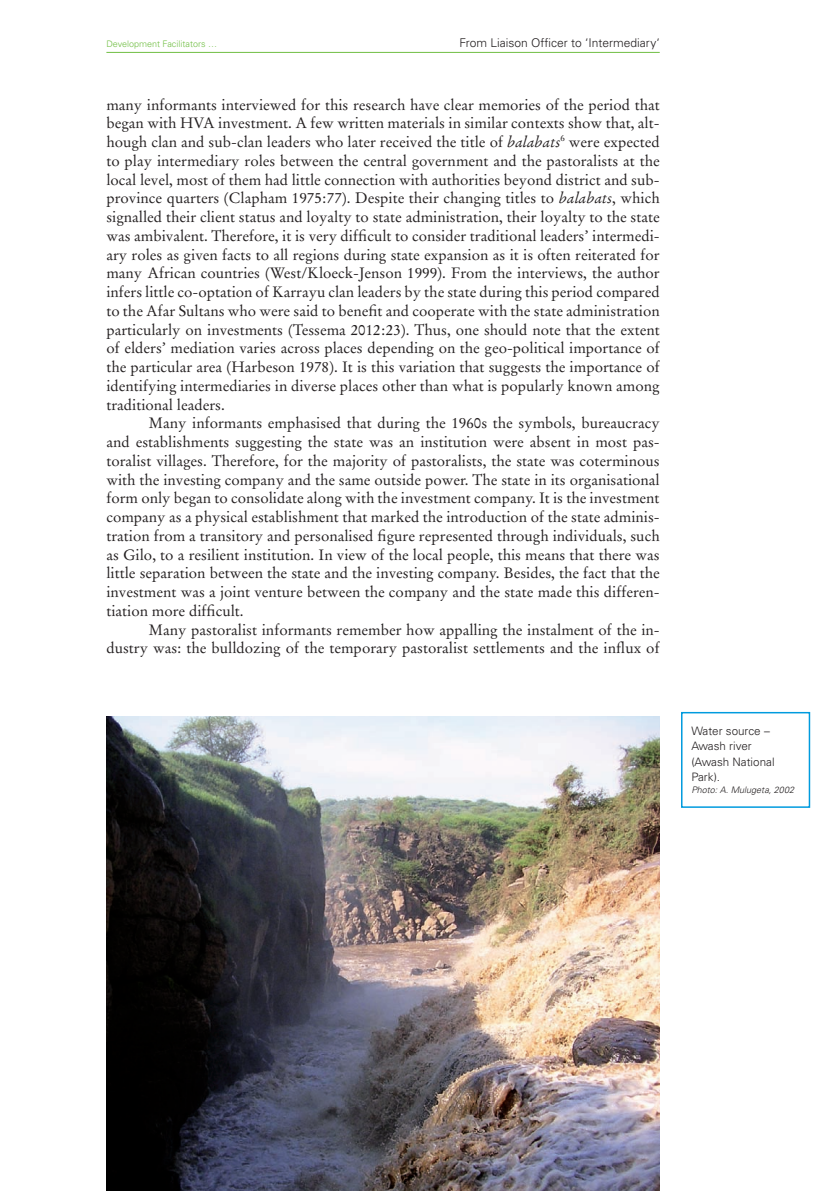
<style>
.page{position:relative;width:830px;height:1191px;background:#fff}
.page>*{position:absolute;margin:0;border:0;box-sizing:border-box;transform-origin:0 0}
.t1{font:15px/18.8px "Stempel Garamond";color:#231f20;text-align:justify}
.t2{font:300 12px "Univers";color:#231f20}
.t3{font:300 11.7px/15.5px "Univers";color:#231f20}
.t4{font:300 9px "Univers";color:#71bf44}
.t5{font:italic 300 9px "Univers";color:#231f20}
.s1{font-style:italic}
</style>
<div class="page">
<hr style="left:106px;top:52px;width:553px;height:1px;background:#71bf44">
<img style="left:106px;top:716px;width:553px;height:475px">
<div style="left:680px;top:712px;width:129px;height:96px;border:2px solid #009bde"></div>
<p class="t4" style="left:106px;top:38px;width:112px">Development Facilitators …</p>
<p class="t2" style="left:459px;top:35px;width:201px">From Liaison Officer to ‘Intermediary‘</p>
<p class="t1" style="left:106px;top:95px;width:554px">many informants interviewed for this research have clear memories of the period that began with HVA investment. A few written materials in similar contexts show that, alt&shy;hough clan and sub-clan leaders who later received the title of <span class="s1">balabats</span><sup>6</sup> were expected to play intermediary roles between the central government and the pastoralists at the local level, most of them had little connection with authorities beyond district and sub&shy;province quarters (Clapham 1975:77). Despite their changing titles to <span class="s1">balabats</span>, which signalled their client status and loyalty to state administration, their loyalty to the state was ambivalent. Therefore, it is very difficult to consider traditional leaders’ intermedi&shy;ary roles as given facts to all regions during state expansion as it is often reiterated for many African countries (West/Kloeck-Jenson 1999). From the interviews, the author infers little co-optation of Karrayu clan leaders by the state during this period compared to the Afar Sultans who were said to benefit and cooperate with the state administration particularly on investments (Tessema 2012:23). Thus, one should note that the extent of elders’ mediation varies across places depending on the geo-political importance of the particular area (Harbeson 1978). It is this variation that suggests the importance of identifying intermediaries in diverse places other than what is popularly known among traditional leaders.</p>
<p class="t1" style="left:106px;top:414px;width:554px;text-indent:43px">Many informants emphasised that during the 1960s the symbols, bureaucracy and establishments suggesting the state was an institution were absent in most pas&shy;toralist villages. Therefore, for the majority of pastoralists, the state was coterminous with the investing company and the same outside power. The state in its organisational form only began to consolidate along with the investment company. It is the investment company as a physical establishment that marked the introduction of the state adminis&shy;tration from a transitory and personalised figure represented through individuals, such as Gilo, to a resilient institution. In view of the local people, this means that there was little separation between the state and the investing company. Besides, the fact that the investment was a joint venture between the company and the state made this differen&shy;tiation more difficult.</p>
<p class="t1" style="left:106px;top:620px;width:554px;text-align:right">Many pastoralist informants remember how appalling the instalment of the in&shy;dustry was: the bulldozing of the temporary pastoralist settlements and the influx of</p>
<p class="t3" style="left:691px;top:723px;width:85px">Water source –<br>Awash river (Awash National<br>Park).</p>
<p class="t5" style="left:691px;top:784px;width:104px">Photo: A. Mulugeta, 2002</p>
</div>
